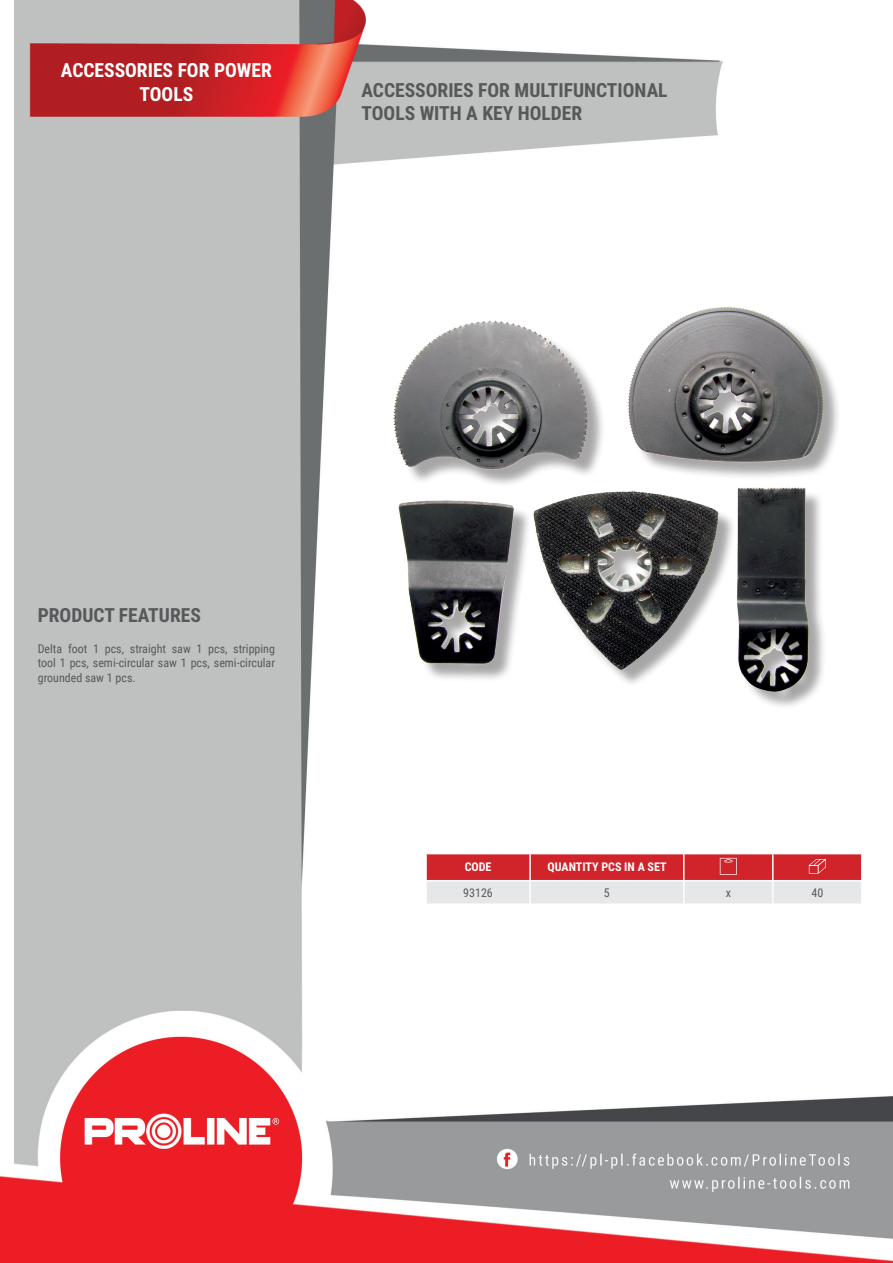
<style>
.page{position:relative;width:893px;height:1263px;background:#fff}
.page>*{position:absolute;margin:0;border:0;box-sizing:border-box;transform-origin:0 0}
.t1{font:700 19.5px/23.4px "Roboto Condensed";color:#57585a}
.t2{font:700 19.5px/23.4px "Roboto Condensed";color:#fff;text-align:center}
.t3{font:12px/14.4px "Roboto Condensed";color:#57585a;text-align:justify}
.t4{font:700 12px "Roboto Condensed";color:#fff}
</style>
<div class="page">
<img style="left:0;top:0;width:893px;height:1263px">
<div style="left:397px;top:310px;width:444px;height:400px;background:#231f20;opacity:.4"></div>
<img style="left:394px;top:306px;width:430px;height:386px">
<hr style="left:425px;top:854px;width:2px;height:26px;background:#fff">
<hr style="left:425px;top:881px;width:2px;height:22px;background:#fff">
<hr style="left:773px;top:853px;width:90px;height:1px;background:#fff">
<hr style="left:425px;top:853px;width:105px;height:1px;background:#fff">
<hr style="left:425px;top:880px;width:105px;height:1px;background:#fff">
<hr style="left:773px;top:880px;width:90px;height:1px;background:#fff">
<hr style="left:425px;top:903px;width:105px;height:2px;background:#fff">
<hr style="left:530px;top:903px;width:154px;height:2px;background:#fff">
<hr style="left:684px;top:903px;width:89px;height:2px;background:#fff">
<hr style="left:773px;top:903px;width:90px;height:2px;background:#fff">
<svg style="left:426px;top:853px;width:436px;height:51px;background:#dd898d"></svg>
<h1 class="t2" style="left:61px;top:58px;width:212px">ACCESSORIES FOR POWER<br>TOOLS</h1>
<h1 class="t1" style="left:361px;top:77px;width:308px">ACCESSORIES FOR MULTIFUNCTIONAL<br>TOOLS WITH A KEY HOLDER</h1>
<h1 class="t1" style="left:38px;top:602px;width:165px">PRODUCT FEATURES</h1>
<p class="t3" style="left:38px;top:641px;width:239px">Delta foot 1 pcs, straight saw 1 pcs, stripping tool 1 pcs, semi-circular saw 1 pcs, semi-circular grounded saw 1 pcs.</p>
<p class="t4" style="left:465px;top:859px;width:28px">CODE</p>
<p class="t4" style="left:548px;top:859px;width:120px">QUANTITY PCS IN A SET</p>
<p class="t3" style="left:463px;top:885px;width:31px">93126</p>
<p class="t3" style="left:604px;top:885px;width:7px">5</p>
<p class="t3" style="left:726px;top:885px;width:7px">x</p>
<p class="t3" style="left:811px;top:885px;width:13px">40</p>
</div>
